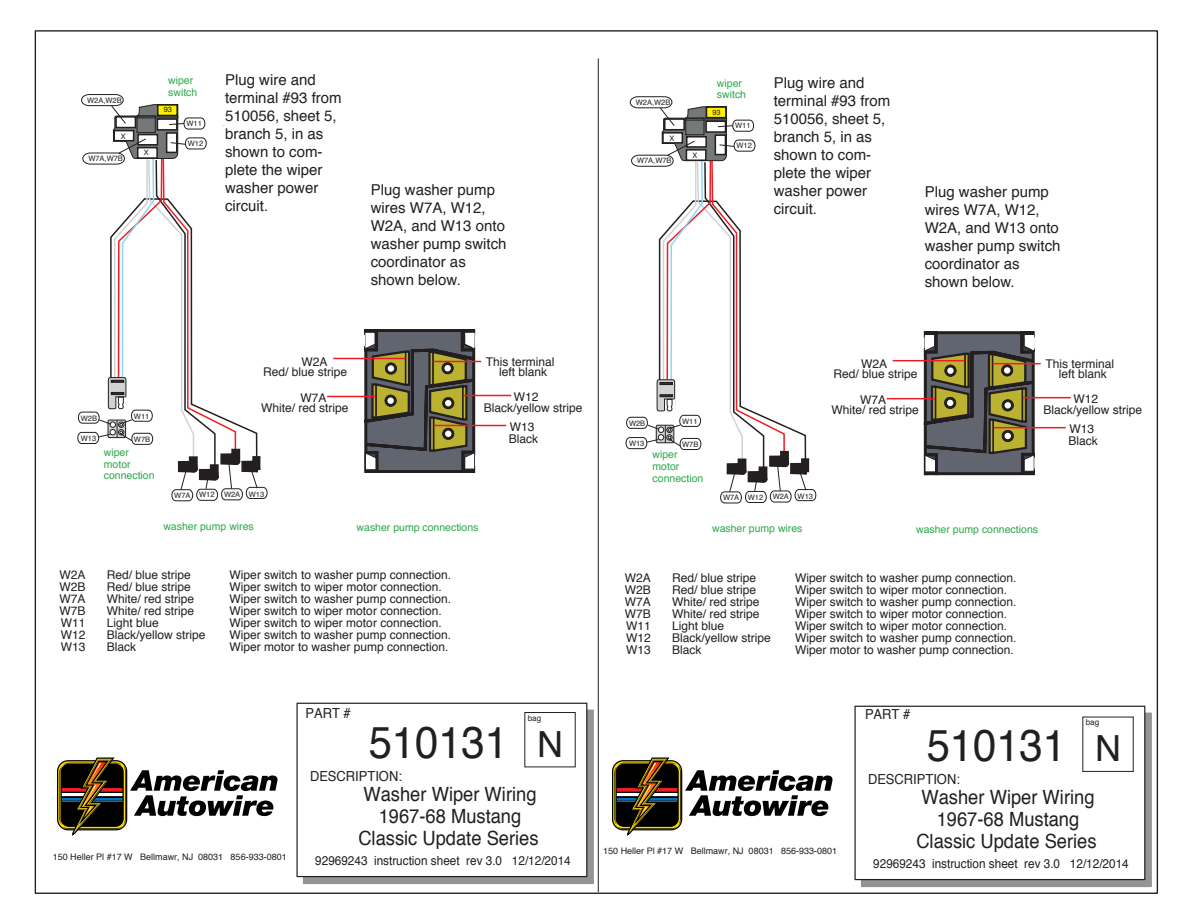
<style>
.page{position:relative;width:1188px;height:918px;background:#fff}
.page>*{position:absolute;margin:0;border:0;box-sizing:border-box;transform-origin:0 0}
.t1{font:44.7px "Helvetica";color:#231f20;scale:.93 1}
.t2{font:36px "Helvetica";color:#231f20}
.t3{font:19.65px/21.9px "Helvetica";color:#231f20;text-align:center;scale:.93 1}
.t4{font:15px/18px "Helvetica";color:#231f20}
.t5{font:13.8px/16.8px "Helvetica";color:#231f20;text-align:center;scale:.93 1}
.t6{font:12.6px "Helvetica";color:#231f20;scale:.93 1}
.t7{font:12px/10.1px "Helvetica";color:#231f20;text-align:center}
.t8{font:10.5px/11.7px "Helvetica";color:#2ca94b}
.t9{font:9px "Helvetica";color:#231f20}
.t10{font:8.1px "Helvetica";color:#231f20}
.t11{font:7.5px "Helvetica";color:#231f20}
</style>
<div class="page">
<svg style="left:303px;top:710px;width:291px;height:174px;background:#8e8f90"></svg>
<div style="left:296px;top:703px;width:291px;height:174px;background:#fff;border:1px solid #231f20"></div>
<svg style="left:861px;top:713px;width:291px;height:174px;background:#8e8f90"></svg>
<div style="left:854px;top:706px;width:291px;height:174px;background:#fff;border:1px solid #231f20"></div>
<hr style="left:598px;top:58px;width:1px;height:834px;background:#231f20">
<svg style="left:57px;top:758px;width:221px;height:77px"></svg>
<svg style="left:612px;top:758px;width:221px;height:77px"></svg>
<svg style="left:363px;top:329px;width:114px;height:144px;background:#6b6953"></svg>
<hr style="left:463px;top:395px;width:48px;height:1px;background:#ee1d23">
<hr style="left:433px;top:361px;width:48px;height:1px;background:#ee1d23">
<hr style="left:327px;top:396px;width:48px;height:1px;background:#ee1d23">
<hr style="left:333px;top:358px;width:72px;height:1px;background:#ee1d23">
<hr style="left:434px;top:425px;width:72px;height:1px;background:#ee1d23">
<svg style="left:922px;top:331px;width:114px;height:145px;background:#6b6853"></svg>
<hr style="left:1023px;top:397px;width:48px;height:1px;background:#ee1d23">
<hr style="left:993px;top:363px;width:48px;height:1px;background:#ee1d23">
<hr style="left:887px;top:398px;width:48px;height:1px;background:#ee1d23">
<hr style="left:893px;top:360px;width:72px;height:1px;background:#ee1d23">
<hr style="left:994px;top:427px;width:72px;height:1px;background:#ee1d23">
<svg style="left:77px;top:94px;width:190px;height:407px"></svg>
<svg style="left:626px;top:96px;width:190px;height:407px"></svg>
<p class="t11" style="left:87px;top:94px;width:36px">W2A,W2B</p>
<p class="t11" style="left:88px;top:153px;width:36px">W7A,W7B</p>
<p class="t8" style="left:168px;top:75px;width:31px">wiper switch</p>
<p class="t11" style="left:164px;top:104px;width:10px">93</p>
<p class="t11" style="left:186px;top:118px;width:17px">W11</p>
<p class="t11" style="left:188px;top:138px;width:17px">W12</p>
<p class="t4" style="left:225px;top:72px;width:118px">Plug wire and terminal #93 from<br>510056, sheet 5, branch 5, in as shown to com&shy;plete the wiper washer power circuit.</p>
<p class="t4" style="left:371px;top:181px;width:137px">Plug washer pump wires W7A, W12,<br>W2A, and W13 onto washer pump switch coordinator as shown below.</p>
<p class="t11" style="left:636px;top:97px;width:36px">W2A,W2B</p>
<p class="t11" style="left:637px;top:155px;width:36px">W7A,W7B</p>
<p class="t8" style="left:717px;top:77px;width:31px">wiper switch</p>
<p class="t11" style="left:712px;top:106px;width:10px">93</p>
<p class="t11" style="left:735px;top:120px;width:17px">W11</p>
<p class="t11" style="left:737px;top:140px;width:17px">W12</p>
<p class="t4" style="left:774px;top:74px;width:118px">Plug wire and terminal #93 from<br>510056, sheet 5, branch 5, in as shown to com&shy;plete the wiper washer power circuit.</p>
<p class="t4" style="left:925px;top:183px;width:137px">Plug washer pump wires W7A, W12,<br>W2A, and W13 onto washer pump switch coordinator as shown below.</p>
<p class="t11" style="left:81px;top:413px;width:18px">W2B</p>
<p class="t11" style="left:134px;top:411px;width:17px">W11</p>
<p class="t11" style="left:81px;top:432px;width:17px">W13</p>
<p class="t11" style="left:134px;top:434px;width:18px">W7B</p>
<p class="t8" style="left:104px;top:447px;width:52px">wiper motor connection</p>
<p class="t7" style="left:302px;top:357px;width:28px">W2A</p>
<p class="t7" style="left:263px;top:367px;width:86px">Red/ blue stripe</p>
<p class="t7" style="left:301px;top:393px;width:28px">W7A</p>
<p class="t7" style="left:261px;top:403px;width:89px">White/ red stripe</p>
<p class="t11" style="left:174px;top:490px;width:18px">W7A</p>
<p class="t11" style="left:199px;top:489px;width:17px">W12</p>
<p class="t11" style="left:224px;top:488px;width:42px">W2A W13</p>
<p class="t7" style="left:486px;top:357px;width:70px">This terminal</p>
<p class="t7" style="left:499px;top:367px;width:50px">left blank</p>
<p class="t7" style="left:514px;top:392px;width:26px">W12</p>
<p class="t7" style="left:484px;top:403px;width:100px">Black/yellow stripe</p>
<p class="t7" style="left:510px;top:422px;width:26px">W13</p>
<p class="t7" style="left:509px;top:434px;width:31px">Black</p>
<p class="t8" style="left:163px;top:520px;width:92px">washer pump wires</p>
<p class="t8" style="left:357px;top:522px;width:123px">washer pump connections</p>
<p class="t7" style="left:59px;top:570px;width:28px">W2A</p>
<p class="t7" style="left:107px;top:570px;width:86px">Red/ blue stripe</p>
<p class="t7" style="left:230px;top:570px;width:223px">Wiper switch to washer pump connection.</p>
<p class="t7" style="left:107px;top:582px;width:86px">Red/ blue stripe</p>
<p class="t7" style="left:230px;top:582px;width:214px">Wiper switch to wiper motor connection.</p>
<p class="t7" style="left:59px;top:582px;width:28px">W2B</p>
<p class="t7" style="left:107px;top:594px;width:89px">White/ red stripe</p>
<p class="t7" style="left:230px;top:594px;width:223px">Wiper switch to washer pump connection.</p>
<p class="t7" style="left:59px;top:594px;width:28px">W7A</p>
<p class="t7" style="left:59px;top:606px;width:28px">W7B</p>
<p class="t7" style="left:107px;top:606px;width:89px">White/ red stripe</p>
<p class="t7" style="left:230px;top:606px;width:214px">Wiper switch to wiper motor connection.</p>
<p class="t7" style="left:61px;top:618px;width:26px">W11</p>
<p class="t7" style="left:107px;top:618px;width:54px">Light blue</p>
<p class="t7" style="left:230px;top:618px;width:214px">Wiper switch to wiper motor connection.</p>
<p class="t7" style="left:61px;top:630px;width:26px">W12</p>
<p class="t7" style="left:230px;top:630px;width:223px">Wiper switch to washer pump connection.</p>
<p class="t7" style="left:107px;top:630px;width:100px">Black/yellow stripe</p>
<p class="t7" style="left:230px;top:642px;width:220px">Wiper motor to washer pump connection.</p>
<p class="t7" style="left:61px;top:642px;width:26px">W13</p>
<p class="t7" style="left:107px;top:642px;width:31px">Black</p>
<p class="t5" style="left:306px;top:705px;width:50px">PART #</p>
<h1 class="t1" style="left:369px;top:707px;width:151px">510131</h1>
<p class="t10" style="left:528px;top:711px;width:15px">bag</p>
<h2 class="t2" style="left:537px;top:716px;width:27px">N</h2>
<p class="t9" style="left:53px;top:850px;width:235px">150 Heller Pl #17 W Bellmawr, NJ 08031 856-933-0801</p>
<p class="t5" style="left:310px;top:768px;width:100px">DESCRIPTION:</p>
<h3 class="t3" style="left:358px;top:783px;width:195px">Washer Wiper Wiring<br>1967-68 Mustang<br>Classic Update Series</h3>
<p class="t5" style="left:425px;top:803px;width:143px">GM COLUMN MOUNT<br>DASH MOUNT<br>UNIVERSAL</p>
<p class="t6" style="left:315px;top:850px;width:276px">92969243 instruction sheet rev 3.0 12/12/2014</p>
<p class="t11" style="left:629px;top:418px;width:18px">W2B</p>
<p class="t11" style="left:682px;top:416px;width:17px">W11</p>
<p class="t11" style="left:629px;top:437px;width:17px">W13</p>
<p class="t11" style="left:682px;top:439px;width:18px">W7B</p>
<p class="t8" style="left:653px;top:449px;width:52px">wiper motor connection</p>
<p class="t7" style="left:1046px;top:359px;width:70px">This terminal</p>
<p class="t7" style="left:861px;top:359px;width:28px">W2A</p>
<p class="t7" style="left:832px;top:395px;width:89px">W7A<br>White/ red stripe</p>
<p class="t7" style="left:1044px;top:394px;width:100px;line-height:10.9px;text-align:left;text-indent:30px">W12<br>Black/yellow stripe</p>
<p class="t7" style="left:1070px;top:424px;width:26px">W13</p>
<p class="t7" style="left:834px;top:369px;width:86px">Red/ blue stripe</p>
<p class="t7" style="left:1059px;top:369px;width:50px">left blank</p>
<p class="t7" style="left:1069px;top:436px;width:31px">Black</p>
<p class="t11" style="left:723px;top:492px;width:18px">W7A</p>
<p class="t11" style="left:748px;top:491px;width:17px">W12</p>
<p class="t11" style="left:773px;top:491px;width:42px">W2A W13</p>
<p class="t8" style="left:712px;top:523px;width:92px">washer pump wires</p>
<p class="t8" style="left:916px;top:524px;width:123px">washer pump connections</p>
<p class="t7" style="left:625px;top:573px;width:28px">W2A</p>
<p class="t7" style="left:672px;top:573px;width:86px">Red/ blue stripe</p>
<p class="t7" style="left:795px;top:573px;width:223px">Wiper switch to washer pump connection.</p>
<p class="t7" style="left:625px;top:585px;width:28px">W2B</p>
<p class="t7" style="left:672px;top:585px;width:86px">Red/ blue stripe</p>
<p class="t7" style="left:795px;top:585px;width:214px">Wiper switch to wiper motor connection.</p>
<p class="t7" style="left:625px;top:597px;width:28px">W7A</p>
<p class="t7" style="left:672px;top:597px;width:89px">White/ red stripe</p>
<p class="t7" style="left:795px;top:597px;width:223px">Wiper switch to washer pump connection.</p>
<p class="t7" style="left:625px;top:609px;width:28px">W7B</p>
<p class="t7" style="left:672px;top:609px;width:89px">White/ red stripe</p>
<p class="t7" style="left:795px;top:609px;width:214px">Wiper switch to wiper motor connection.</p>
<p class="t7" style="left:626px;top:621px;width:26px">W11</p>
<p class="t7" style="left:672px;top:621px;width:54px">Light blue</p>
<p class="t7" style="left:795px;top:621px;width:214px">Wiper switch to wiper motor connection.</p>
<p class="t7" style="left:626px;top:633px;width:26px">W12</p>
<p class="t7" style="left:672px;top:633px;width:100px">Black/yellow stripe</p>
<p class="t7" style="left:795px;top:633px;width:223px">Wiper switch to washer pump connection.</p>
<p class="t7" style="left:626px;top:645px;width:26px">W13</p>
<p class="t7" style="left:672px;top:645px;width:31px">Black</p>
<p class="t7" style="left:795px;top:645px;width:220px">Wiper motor to washer pump connection.</p>
<p class="t5" style="left:865px;top:706px;width:50px">PART #</p>
<h1 class="t1" style="left:927px;top:710px;width:151px">510131</h1>
<p class="t10" style="left:1086px;top:716px;width:15px">bag</p>
<h2 class="t2" style="left:1095px;top:721px;width:27px">N</h2>
<p class="t9" style="left:603px;top:844px;width:235px">150 Heller Pl #17 W Bellmawr, NJ 08031 856-933-0801</p>
<p class="t5" style="left:868px;top:771px;width:100px">DESCRIPTION:</p>
<h3 class="t3" style="left:916px;top:786px;width:195px">Washer Wiper Wiring<br>1967-68 Mustang<br>Classic Update Series</h3>
<p class="t5" style="left:983px;top:806px;width:143px">GM COLUMN MOUNT<br>DASH MOUNT<br>UNIVERSAL</p>
<p class="t6" style="left:873px;top:853px;width:276px">92969243 instruction sheet rev 3.0 12/12/2014</p>
</div>
